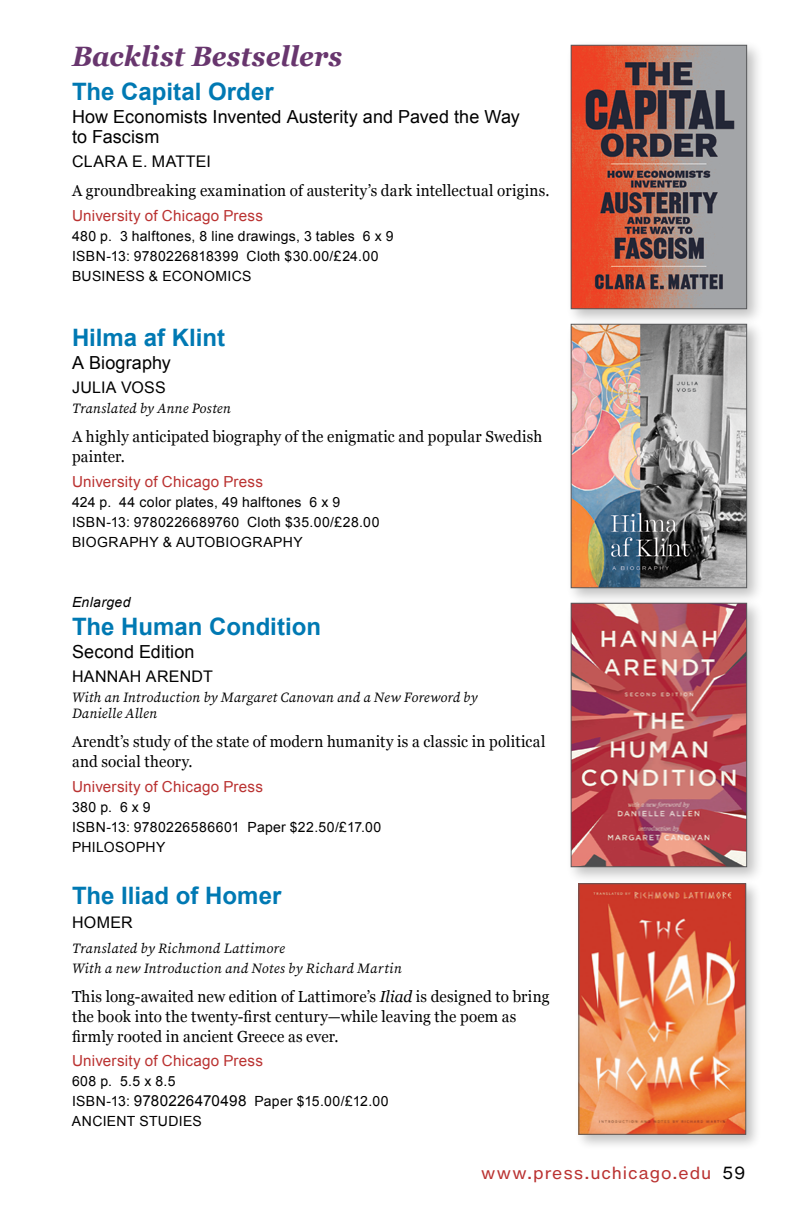
<style>
.page{position:relative;width:792px;height:1224px;background:#fff}
.page>*{position:absolute;margin:0;border:0;box-sizing:border-box;transform-origin:0 0}
.t1{font:italic 700 28px "Georgia";color:#68366e;scale:.95 1}
.t2{font:700 24px "Arial";color:#0079b3}
.t3{font:18px/20px "Arial";letter-spacing:.005em;color:#000}
.t4{font:16px/20px "Georgia";letter-spacing:.015em;color:#000;scale:.95 1}
.t5{font:16px "Arial";letter-spacing:.02em;color:#000}
.t6{font:16px "Helvetica Now Micro";letter-spacing:.02em;color:#ba3231}
.t7{font:15.2px "Arial";letter-spacing:.015em;color:#ba3231}
.t8{font:14px/20px "Arial";letter-spacing:.025em;color:#000}
.t9{font:italic 14px/16px "Source Serif Pro";letter-spacing:.015em;color:#000}
.t10{font:italic 14px "Arial";letter-spacing:.025em;color:#000}
.s1{font-style:italic}
.s2{font-size:15.2px}
.s3{color:#000}
</style>
<div class="page">
<div style="left:565px;top:39px;width:199px;height:287px;background:#000;opacity:.25"></div>
<img style="left:573px;top:47px;width:172px;height:260px">
<div style="left:571px;top:45px;width:176px;height:264px;border:1px solid #58595b"></div>
<div style="left:565px;top:318px;width:199px;height:287px;background:#000;opacity:.25"></div>
<img style="left:573px;top:326px;width:172px;height:260px">
<div style="left:571px;top:324px;width:176px;height:264px;border:1px solid #58595b"></div>
<div style="left:565px;top:597px;width:199px;height:287px;background:#000;opacity:.25"></div>
<img style="left:573px;top:605px;width:172px;height:260px">
<div style="left:571px;top:603px;width:176px;height:264px;border:1px solid #58595b"></div>
<div style="left:574px;top:879px;width:188px;height:271px;background:#000;opacity:.25"></div>
<img style="left:581px;top:885px;width:163px;height:248px">
<div style="left:579px;top:883px;width:167px;height:252px;border:1px solid #58595b"></div>
<h1 class="t1" style="left:72px;top:36px;width:286px">Backlist Bestsellers</h1>
<h2 class="t2" style="left:72px;top:76px;width:203px">The Capital Order</h2>
<p class="t3" style="left:72px;top:107px;width:449px">How Economists Invented Austerity and Paved the Way to Fascism</p>
<p class="t5" style="left:72px;top:151px;width:140px">CLARA E. MATTEI</p>
<p class="t4" style="left:72px;top:180px;width:504px">A groundbreaking examination of austerity’s dark intellectual origins.</p>
<p class="t7" style="left:72px;top:205px;width:193px">University of Chicago Press</p>
<p class="t8" style="left:72px;top:226px;width:323px">480 p. 3 halftones, 8 line drawings, 3 tables 6 x 9<br>ISBN-13: 9780226818399 Cloth $30.00/£24.00<br>BUSINESS &amp; ECONOMICS</p>
<h2 class="t2" style="left:72px;top:322px;width:155px">Hilma af Klint</h2>
<p class="t3" style="left:72px;top:352px;width:100px">A Biography</p>
<p class="t5" style="left:72px;top:376px;width:95px">JULIA VOSS</p>
<p class="t9" style="left:72px;top:400px;width:160px">Translated by Anne Posten</p>
<p class="t4" style="left:72px;top:426px;width:497px">A highly anticipated biography of the enigmatic and popular Swedish painter.</p>
<p class="t7" style="left:72px;top:471px;width:193px">University of Chicago Press</p>
<p class="t8" style="left:72px;top:492px;width:309px">424 p. 44 color plates, 49 halftones 6 x 9<br>ISBN-13: 9780226689760 Cloth $35.00/£28.00<br>BIOGRAPHY &amp; AUTOBIOGRAPHY</p>
<p class="t10" style="left:72px;top:593px;width:60px">Enlarged</p>
<h2 class="t2" style="left:72px;top:611px;width:251px">The Human Condition</h2>
<p class="t3" style="left:72px;top:641px;width:124px">Second Edition</p>
<p class="t5" style="left:72px;top:665px;width:142px">HANNAH ARENDT</p>
<p class="t9" style="left:72px;top:690px;width:407px">With an Introduction by Margaret Canovan and a New Foreword by<br>Danielle Allen</p>
<p class="t4" style="left:72px;top:731px;width:500px">Arendt’s study of the state of modern humanity is a classic in political and social theory.</p>
<p class="t7" style="left:72px;top:776px;width:193px">University of Chicago Press</p>
<p class="t8" style="left:72px;top:797px;width:311px">380 p. 6 x 9<br>ISBN-13: 9780226586601 Paper $22.50/£17.00<br>PHILOSOPHY</p>
<h2 class="t2" style="left:72px;top:880px;width:211px">The Iliad of Homer</h2>
<p class="t5" style="left:72px;top:912px;width:62px">HOMER</p>
<p class="t9" style="left:72px;top:938px;width:331px;line-height:20px">Translated by Richmond Lattimore<br>With a new Introduction and Notes by Richard Martin</p>
<p class="t4" style="left:72px;top:986px;width:504px">This long-awaited new edition of Lattimore’s <span class="s1">Iliad</span> is designed to bring the book into the twenty-first century—while leaving the poem as firmly rooted in ancient Greece as ever.</p>
<p class="t7" style="left:72px;top:1051px;width:193px">University of Chicago Press</p>
<p class="t8" style="left:72px;top:1072px;width:318px">608 p. 5.5 x 8.5<br>ISBN-13: <span class="s2">9780226470498</span> Paper $15.00/£12.00<br>ANCIENT STUDIES</p>
<p class="t6" style="left:481px;top:1161px;width:267px">www.press.uchicago.edu <span class="s3">59</span></p>
</div>
